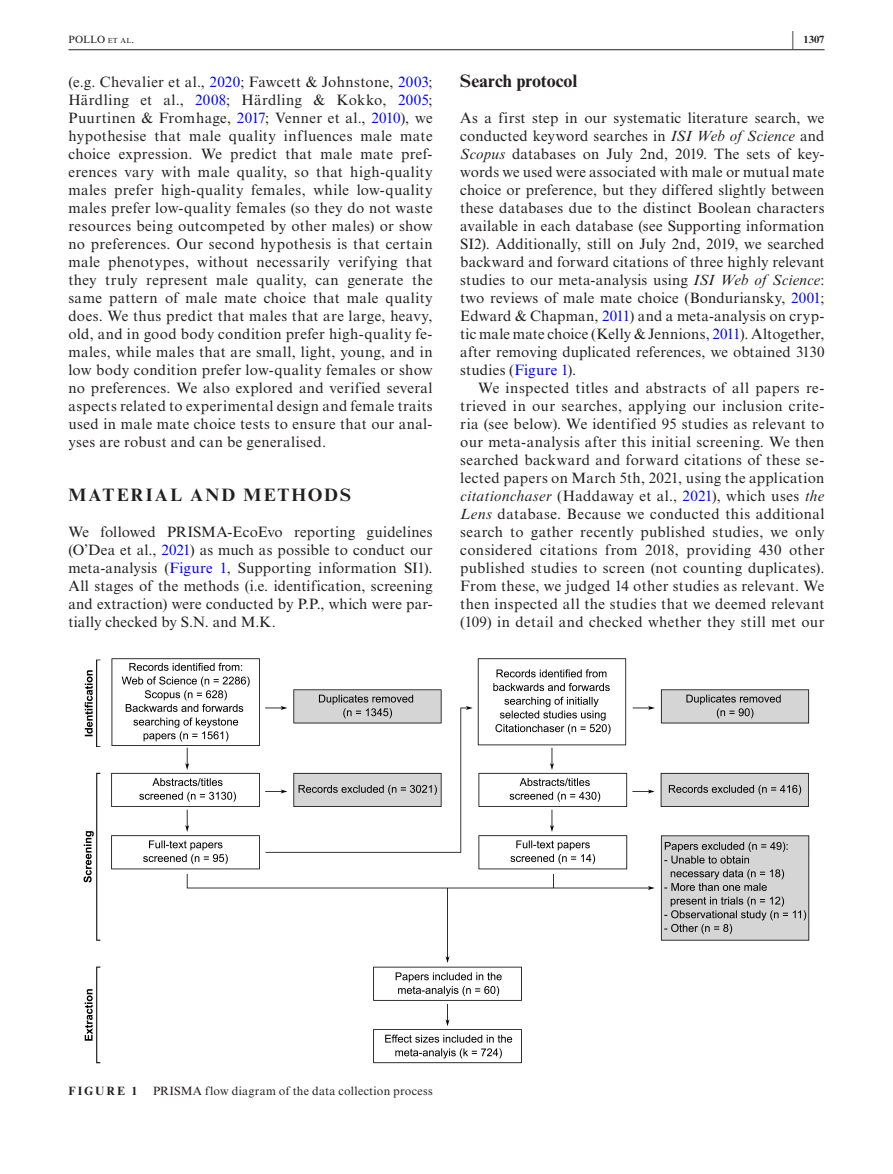
<style>
.page{position:relative;width:893px;height:1174px;background:#fff}
.page>*{position:absolute;margin:0;border:0;box-sizing:border-box;transform-origin:0 0}
.t1{font:700 18px "Times New Roman MT Std";letter-spacing:.12em;color:#231f20}
.t2{font:700 18px "Times New Roman MT Std";color:#231f20}
.t3{font:15px/18px "Times New Roman MT Std";letter-spacing:.02em;color:#231f20;text-align:justify}
.t4{font:12px "Times New Roman MT Std";letter-spacing:.025em;color:#231f20}
.t5{font:700 12px "Times New Roman MT Std";letter-spacing:.175em;color:#231f20}
.t6{font:10.5px "Times New Roman MT Std";letter-spacing:.01em;color:#231f20}
.t7{font:700 10.5px "Times New Roman MT Std";color:#231f20}
.s1{font-size:7.35px}
.s2{font-size:20.25px}
.s3{color:#00f}
.s4{font-style:italic}
</style>
<div class="page">
<hr style="left:68px;top:49px;width:756px;height:1px;background:#231f20">
<img style="left:83px;top:658px;width:727px;height:406px">
<p class="t6" style="left:68px;top:33px;width:67px">POLLO <span class="s1">et al</span>.</p>
<p class="t7" style="left:792px;top:33px;width:34px"><span class="s2">|</span> 1307</p>
<p class="t3" style="left:68px;top:73px;width:366px">(e.g. Chevalier et al., <span class="s3">2020</span>; Fawcett &amp; Johnstone, <span class="s3">2003</span>; Härdling et al., <span class="s3">2008</span>; Härdling &amp; Kokko, <span class="s3">2005</span>; Puurtinen &amp; Fromhage, <span class="s3">2017</span>; Venner et al., <span class="s3">2010</span>), we hypothesise that male quality influences male mate choice expression. We predict that male mate pref&shy;erences vary with male quality, so that high-quality males prefer high-quality females, while low-quality males prefer low-quality females (so they do not waste resources being outcompeted by other males) or show no preferences. Our second hypothesis is that certain male phenotypes, without necessarily verifying that they truly represent male quality, can generate the same pattern of male mate choice that male quality does. We thus predict that males that are large, heavy, old, and in good body condition prefer high-quality fe&shy;males, while males that are small, light, young, and in low body condition prefer low-quality females or show no preferences. We also explored and verified several aspects related to experimental design and female traits used in male mate choice tests to ensure that our anal&shy;yses are robust and can be generalised.</p>
<p class="t1" style="left:68px;top:484px;width:284px">MATERIAL AND METHODS</p>
<p class="t3" style="left:68px;top:523px;width:366px">We followed PRISMA-EcoEvo reporting guidelines (O’Dea et al., <span class="s3">2021</span>) as much as possible to conduct our meta-analysis (<span class="s3">Figure 1</span>, Supporting information SI1).<br>All stages of the methods (i.e. identification, screening and extraction) were conducted by P.P., which were par&shy;tially checked by S.N. and M.K.</p>
<p class="t2" style="left:460px;top:70px;width:118px">Search protocol</p>
<p class="t3" style="left:460px;top:109px;width:366px">As a first step in our systematic literature search, we conducted keyword searches in <span class="s4">ISI Web of Science</span> and <span class="s4">Scopus</span> databases on July 2nd, 2019. The sets of key&shy;words we used were associated with male or mutual mate choice or preference, but they differed slightly between these databases due to the distinct Boolean characters available in each database (see Supporting information SI2). Additionally, still on July 2nd, 2019, we searched backward and forward citations of three highly relevant studies to our meta-analysis using <span class="s4">ISI Web of Science</span>: two reviews of male mate choice (Bonduriansky, <span class="s3">2001</span>; Edward &amp; Chapman, <span class="s3">2011</span>) and a meta-analysis on cryp&shy;tic male mate choice (Kelly &amp; Jennions, <span class="s3">2011</span>). Altogether, after removing duplicated references, we obtained 3130 studies (<span class="s3">Figure 1</span>).</p>
<p class="t3" style="left:460px;top:379px;width:366px;text-indent:18px">We inspected titles and abstracts of all papers re&shy;trieved in our searches, applying our inclusion crite&shy;ria (see below). We identified 95 studies as relevant to our meta-analysis after this initial screening. We then searched backward and forward citations of these se&shy;lected papers on March 5th, 2021, using the application <span class="s4">citationchaser</span> (Haddaway et al., <span class="s3">2021</span>), which uses <span class="s4">the Lens</span> database. Because we conducted this additional search to gather recently published studies, we only considered citations from 2018, providing 430 other published studies to screen (not counting duplicates).<br>From these, we judged 14 other studies as relevant. We then inspected all the studies that we deemed relevant (109) in detail and checked whether they still met our</p>
<p class="t5" style="left:68px;top:1084px;width:71px">FIGURE 1</p>
<p class="t4" style="left:153px;top:1084px;width:281px">PRISMA flow diagram of the data collection process</p>
</div>
